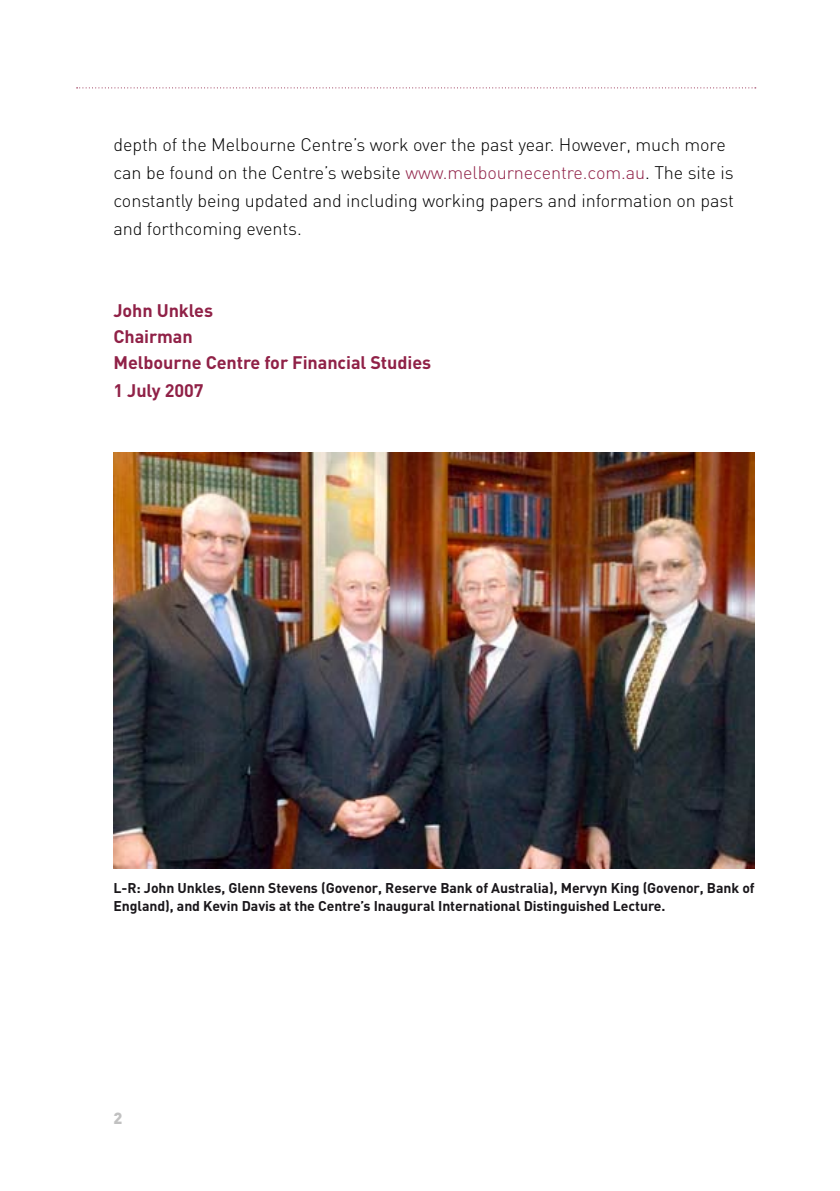
<style>
.page{position:relative;width:840px;height:1191px;background:#fff}
.page>*{position:absolute;margin:0;border:0;box-sizing:border-box;transform-origin:0 0}
.t1{font:300 18px/28px "DIN";letter-spacing:-.005em;color:#000}
.t2{font:700 18px/26px "DIN";letter-spacing:-.005em;color:#902147}
.t3{font:700 14px/18px "DIN";letter-spacing:-.005em;color:#1a171b}
.s1{color:#902147}
</style>
<div class="page">
<svg style="left:77px;top:87px;width:678px;height:1px"></svg>
<img style="left:113px;top:452px;width:641px;height:416px">
<p class="t1" style="left:113px;top:130px;width:621px">depth of the Melbourne Centre’s work over the past year. However, much more can be found on the Centre’s website <span class="s1">www.melbournecentre.com.au</span>. The site is constantly being updated and including working papers and information on past and forthcoming events.</p>
<p class="t2" style="left:113px;top:297px;width:319px">John Unkles<br>Chairman<br>Melbourne Centre for Financial Studies</p>
<p class="t2" style="left:113px;top:377px;width:91px">1 July 2007</p>
<p class="t3" style="left:113px;top:878px;width:642px">L-R: John Unkles, Glenn Stevens (Govenor, Reserve Bank of Australia), Mervyn King (Govenor, Bank of<br>England), and Kevin Davis at the Centre’s I naugural I nternational Distinguished Lecture.</p>
</div>
